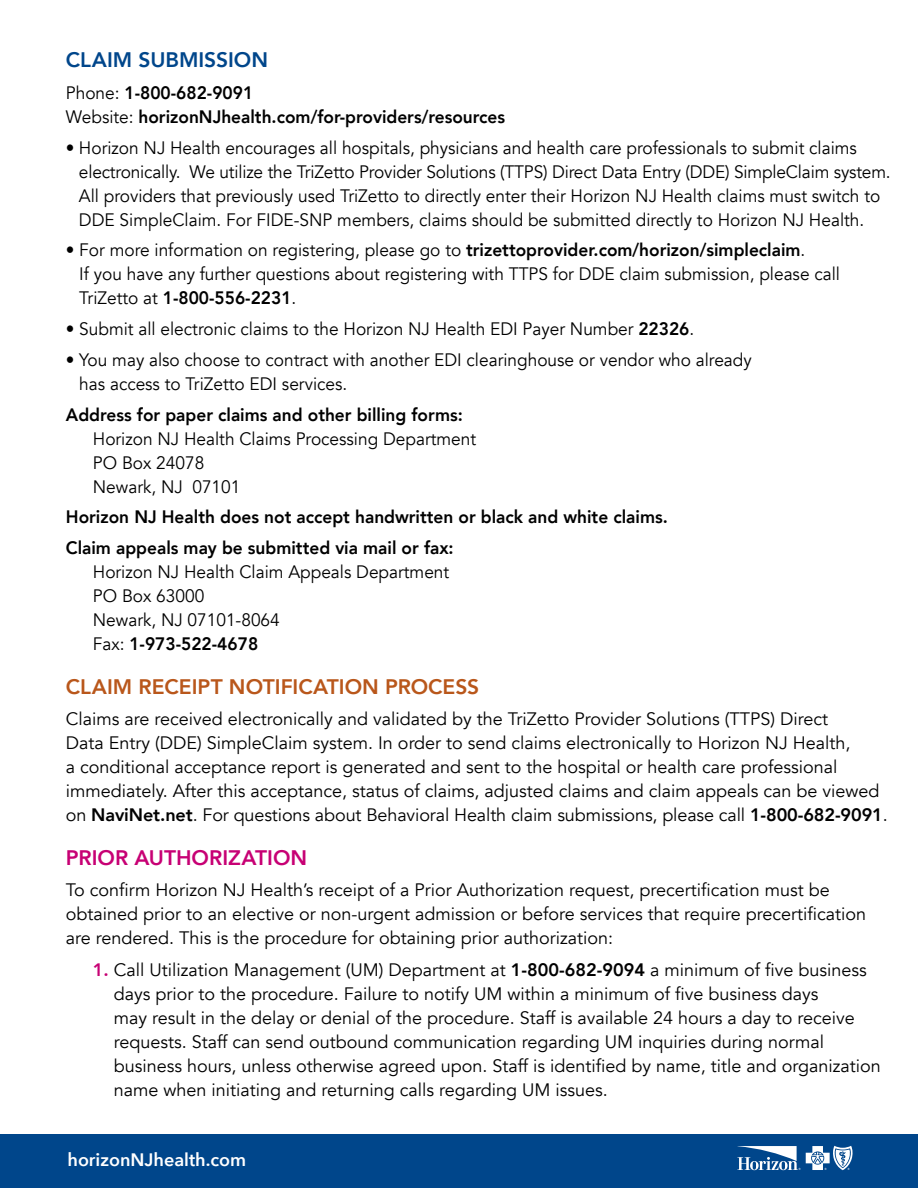
<style>
.page{position:relative;width:918px;height:1188px;background:#fff}
.page>*{position:absolute;margin:0;border:0;box-sizing:border-box;transform-origin:0 0}
.t1{font:800 21px "Avenir";color:#b9571b}
.t2{font:800 21px "Avenir";color:#c70074}
.t3{font:800 21px "Avenir";color:#00468b}
.t4{font:18px/24px "Avenir";color:#000}
.t5{font:18px/24px "Avenir";color:#000;scale:.96 1}
.t6{font:800 18px/24px "Avenir";color:#000;scale:.96 1}
.t7{font:600 18px "Avenir Next";color:#fff}
.s1{font-weight:400}
.s2{font-weight:800}
.s3{font-weight:800;color:#c70074}
</style>
<div class="page">
<div style="left:0;top:1134px;width:918px;height:54px;background:#00468b"></div>
<svg style="left:737px;top:1146px;width:116px;height:24px"></svg>
<p class="t3" style="left:66px;top:43px;width:204px">CLAIM SUBMISSION</p>
<p class="t6" style="left:66px;top:81px;width:459px"><span class="s1">Phone:</span> 1-800-682-9091<br><span class="s1">Website:</span> horizonNJhealth.com/for-providers/resources</p>
<p class="t5" style="left:79px;top:136px;width:847px;text-indent:-13px">• Horizon NJ Health encourages all hospitals, physicians and health care professionals to submit claims electronically. We utilize the TriZetto Provider Solutions (TTPS) Direct Data Entry (DDE) SimpleClaim system.<br>All providers that previously used TriZetto to directly enter their Horizon NJ Health claims must switch to DDE SimpleClaim. For FIDE-SNP members, claims should be submitted directly to Horizon NJ Health.</p>
<p class="t5" style="left:79px;top:238px;width:794px;text-indent:-13px">• For more information on registering, please go to <span class="s2">trizettoprovider.com/horizon/simpleclaim</span>.<br>If you have any further questions about registering with TTPS for DDE claim submission, please call<br>TriZetto at <span class="s2">1-800-556-2231</span>.</p>
<p class="t5" style="left:66px;top:317px;width:656px">• Submit all electronic claims to the Horizon NJ Health EDI Payer Number <span class="s2">22326</span>.</p>
<p class="t5" style="left:79px;top:348px;width:702px;text-indent:-13px">• You may also choose to contract with another EDI clearinghouse or vendor who already has access to TriZetto EDI services.</p>
<p class="t6" style="left:66px;top:402px;width:415px">Address for paper claims and other billing forms:</p>
<p class="t5" style="left:93px;top:427px;width:401px">Horizon NJ Health Claims Processing Department<br>PO Box 24078<br>Newark, NJ 07101</p>
<p class="t6" style="left:66px;top:502px;width:629px;line-height:30.8px">Horizon NJ Health does not accept handwritten or black and white claims.<br>Claim appeals may be submitted via mail or fax:</p>
<p class="t5" style="left:93px;top:560px;width:373px">Horizon NJ Health Claim Appeals Department<br>PO Box 63000<br>Newark, NJ 07101-8064<br>Fax: <span class="s2">1-973-522-4678</span></p>
<p class="t1" style="left:66px;top:671px;width:415px">CLAIM RECEIPT NOTIFICATION PROCESS</p>
<p class="t4" style="left:66px;top:707px;width:823px">Claims are received electronically and validated by the TriZetto Provider Solutions (TTPS) Direct<br>Data Entry (DDE) SimpleClaim system. In order to send claims electronically to Horizon NJ Health,<br>a conditional acceptance report is generated and sent to the hospital or health care professional immediately. After this acceptance, status of claims, adjusted claims and claim appeals can be viewed on <span class="s2">NaviNet.net</span>. For questions about Behavioral Health claim submissions, please call <span class="s2">1-800-682-9091</span>.</p>
<p class="t2" style="left:66px;top:842px;width:243px">PRIOR AUTHORIZATION</p>
<p class="t4" style="left:66px;top:878px;width:802px">To confirm Horizon NJ Health’s receipt of a Prior Authorization request, precertification must be obtained prior to an elective or non-urgent admission or before services that require precertification are rendered. This is the procedure for obtaining prior authorization:</p>
<p class="t4" style="left:114px;top:958px;width:768px;text-indent:-21px"><span class="s3">1.</span> Call Utilization Management (UM) Department at <span class="s2">1-800-682-9094</span> a minimum of five business days prior to the procedure. Failure to notify UM within a minimum of five business days<br>may result in the delay or denial of the procedure. Staff is available 24 hours a day to receive requests. Staff can send outbound communication regarding UM inquiries during normal business hours, unless otherwise agreed upon. Staff is identified by name, title and organization name when initiating and returning calls regarding UM issues.</p>
<p class="t7" style="left:68px;top:1144px;width:180px">horizonNJhealth.com</p>
</div>
